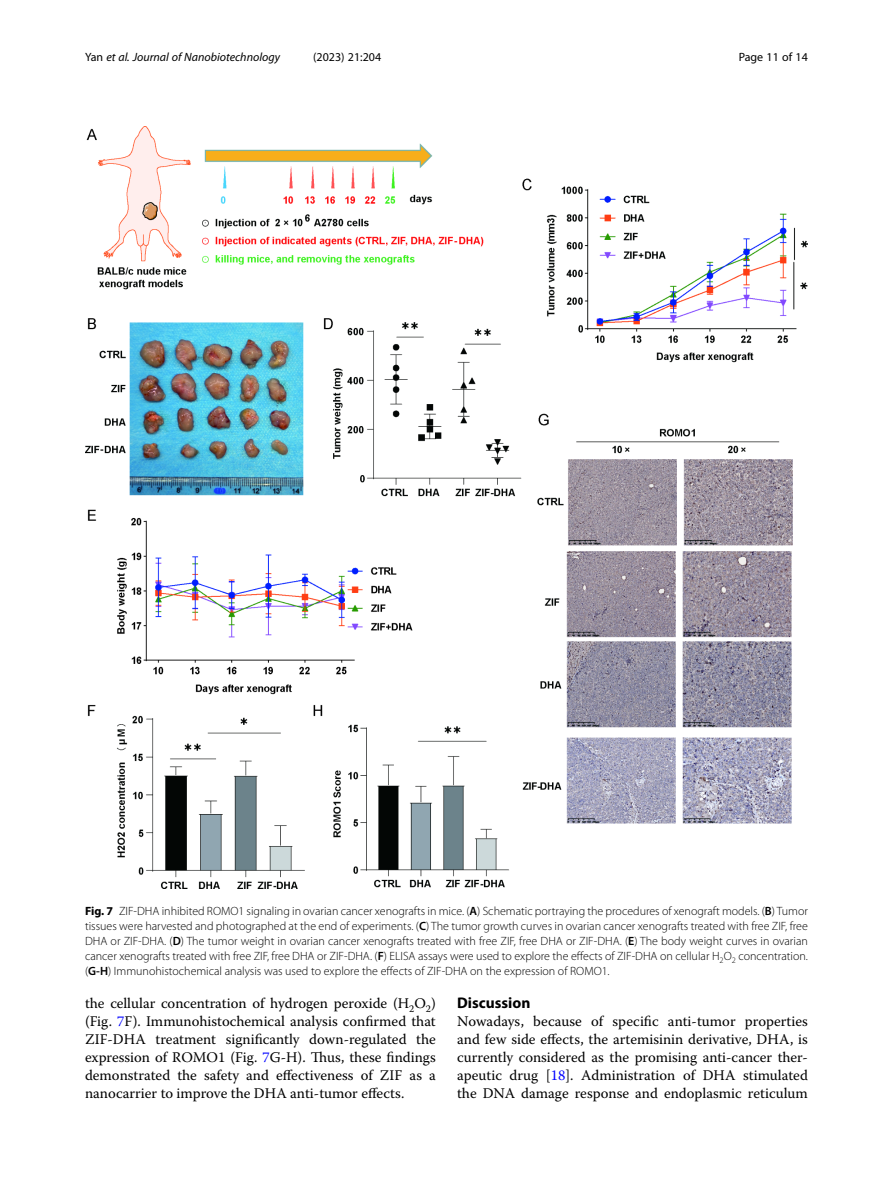
<style>
.page{position:relative;width:893px;height:1191px;background:#fff}
.page>*{position:absolute;margin:0;border:0;box-sizing:border-box;transform-origin:0 0}
.Head_1{font:700 15.45px "Myriad Pro";color:#000}
.Body_Text{font:14.7px/18px "Warnock Pro";color:#000;text-align:justify}
.Figure_Caption{font:300 12px/15px "Myriad Pro";color:#000;text-align:justify}
.t1{font:italic 12px "Myriad Pro";color:#000}
.t2{font:12px "Myriad Pro";color:#000}
.s1{font-style:normal}
.s2{font-weight:700}
.s3{font-weight:600}
.s4{color:#00f}
</style>
<div class="page">
<img style="left:85px;top:126px;width:723px;height:762px">
<p class="t1" style="left:85px;top:50px;width:196px"><span class="s1">Yan</span> et al. Journal of Nanobiotechnology</p>
<p class="t2" style="left:313px;top:50px;width:70px">(2023) 21:204</p>
<p class="t2" style="left:739px;top:50px;width:71px">Page 11 of 14</p>
<p class="Figure_Caption" style="left:85px;top:903px;width:724px"><span class="s2">Fig. 7</span> ZIF-DHA inhibited ROMO1 signaling in ovarian cancer xenografts in mice. (<span class="s3">A</span>) Schematic portraying the procedures of xenograft models. (<span class="s3">B</span>) Tumor tissues were harvested and photographed at the end of experiments. (<span class="s3">C</span>) The tumor growth curves in ovarian cancer xenografts treated with free ZIF, free DHA or ZIF-DHA. (<span class="s3">D</span>) The tumor weight in ovarian cancer xenografts treated with free ZIF, free DHA or ZIF-DHA. (<span class="s3">E</span>) The body weight curves in ovarian cancer xenografts treated with free ZIF, free DHA or ZIF-DHA. (<span class="s3">F</span>) ELISA assays were used to explore the effects of ZIF-DHA on cellular H<sub>2</sub>O<sub>2</sub> concentration. (<span class="s3">G-H</span>) Immunohistochemical analysis was used to explore the effects of ZIF-DHA on the expression of ROMO1.</p>
<p class="Body_Text" style="left:85px;top:994px;width:352px">the cellular concentration of hydrogen peroxide (H<sub>2</sub>O<sub>2</sub>) (Fig. <span class="s4">7</span>F). Immunohistochemical analysis confirmed that ZIF-DHA treatment significantly down-regulated the expression of ROMO1 (Fig. <span class="s4">7</span>G-H). Thus, these findings demonstrated the safety and effectiveness of ZIF as a nanocarrier to improve the DHA anti-tumor effects.</p>
<p class="Head_1" style="left:457px;top:993px;width:75px">Discussion</p>
<p class="Body_Text" style="left:457px;top:1012px;width:352px">Nowadays, because of specific anti-tumor properties and few side effects, the artemisinin derivative, DHA, is currently considered as the promising anti-cancer ther&shy;apeutic drug [<span class="s4">18</span>]. Administration of DHA stimulated the DNA damage response and endoplasmic reticulum</p>
</div>
